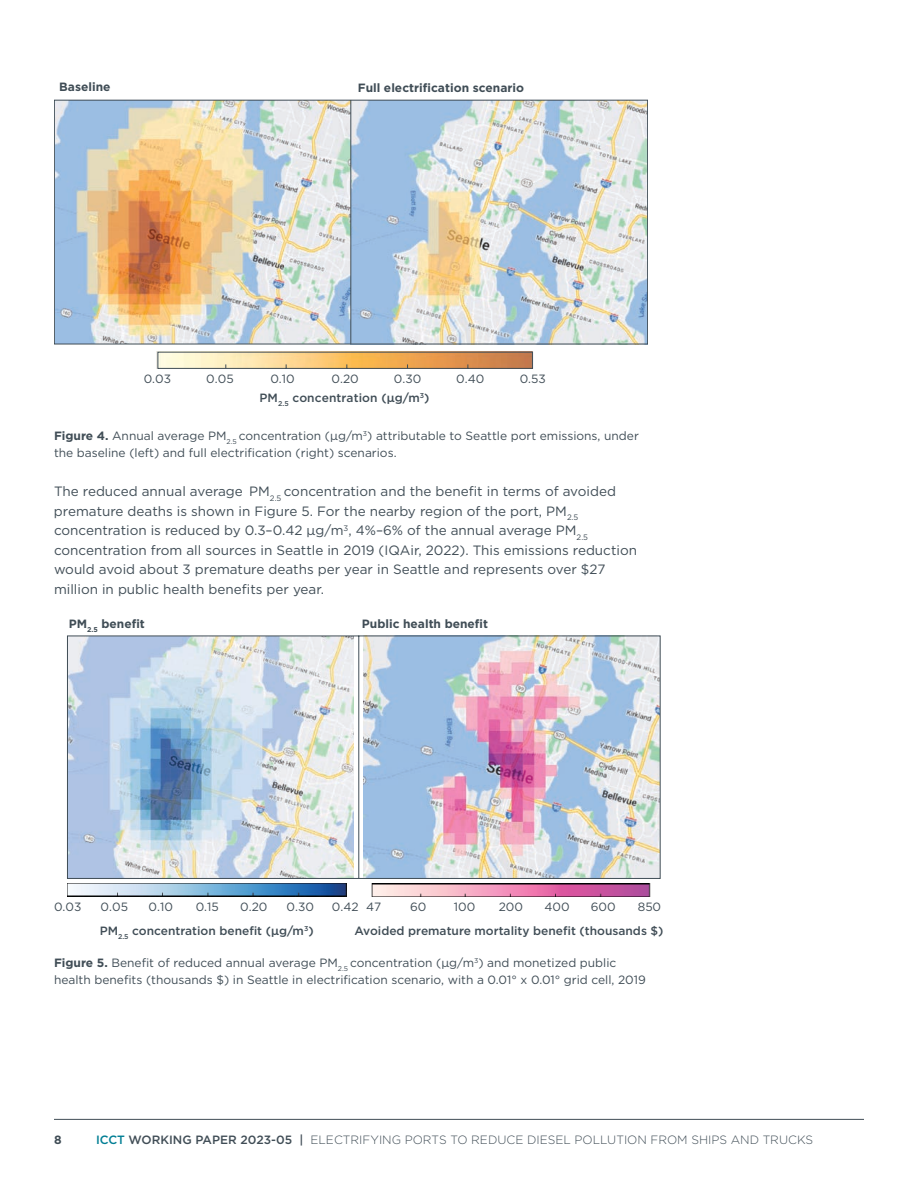
<style>
.page{position:relative;width:918px;height:1188px;background:#fff}
.page>*{position:absolute;margin:0;border:0;box-sizing:border-box;transform-origin:0 0}
.t1{font:13.5px/19.5px "Gotham";color:#404d56}
.t2{font:12px/16.5px "Gotham";color:#404d56}
.t3{font:500 12px "Gotham";color:#404d56}
.t4{font:300 12px "Gotham";color:#404d56}
.t5{font:700 12px "Gotham";color:#404d56}
.s1{font-weight:700}
.s2{font-weight:500;color:#007e94}
.s3{font-weight:500}
</style>
<div class="page">
<hr style="left:54px;top:1119px;width:810px;height:1px;background:#404d56">
<img style="left:56px;top:102px;width:590px;height:240px">
<div style="left:54px;top:100px;width:594px;height:244px;border:1px solid #404d56"></div>
<svg style="left:157px;top:351px;width:376px;height:18px;background:#dbb179"></svg>
<hr style="left:350px;top:100px;width:1px;height:244px;background:#404d56">
<img style="left:67px;top:635px;width:594px;height:244px">
<img style="left:371px;top:883px;width:279px;height:14px">
<img style="left:67px;top:883px;width:279px;height:13px">
<p class="t5" style="left:59px;top:79px;width:53px">Baseline</p>
<p class="t5" style="left:358px;top:80px;width:168px">Full electrification scenario</p>
<p class="t2" style="left:144px;top:371px;width:29px">0.03</p>
<p class="t2" style="left:206px;top:371px;width:29px">0.05</p>
<p class="t2" style="left:270px;top:371px;width:26px">0.10</p>
<p class="t2" style="left:331px;top:371px;width:29px">0.20</p>
<p class="t2" style="left:394px;top:371px;width:29px">0.30</p>
<p class="t2" style="left:456px;top:371px;width:30px">0.40</p>
<p class="t2" style="left:520px;top:371px;width:28px">0.53</p>
<p class="t3" style="left:259px;top:390px;width:171px">PM<sub>2.5</sub> concentration (μg/m<sup>3</sup>)</p>
<p class="t2" style="left:54px;top:427px;width:586px"><span class="s1">Figure 4.</span> Annual average PM<sub>2.5</sub> concentration (μg/m<sup>3</sup>) attributable to Seattle port emissions, under the baseline (left) and full electrification (right) scenarios.</p>
<p class="t1" style="left:54px;top:482px;width:585px">The reduced annual average PM<sub>2.5</sub> concentration and the benefit in terms of avoided premature deaths is shown in Figure 5. For the nearby region of the port, PM<sub>2.5 </sub>concentration is reduced by 0.3–0.42 μg/m<sup>3</sup>, 4%–6% of the annual average PM<sub>2.5 </sub>concentration from all sources in Seattle in 2019 (IQAir, 2022). This emissions reduction would avoid about 3 premature deaths per year in Seattle and represents over $27 million in public health benefits per year.</p>
<p class="t5" style="left:69px;top:616px;width:78px">PM<sub>2.5</sub> benefit</p>
<p class="t5" style="left:362px;top:616px;width:128px">Public health benefit</p>
<p class="t2" style="left:54px;top:899px;width:29px">0.03</p>
<p class="t2" style="left:101px;top:899px;width:29px">0.05</p>
<p class="t2" style="left:149px;top:899px;width:26px">0.10</p>
<p class="t2" style="left:196px;top:899px;width:25px">0.15</p>
<p class="t2" style="left:240px;top:899px;width:29px">0.20</p>
<p class="t2" style="left:287px;top:899px;width:29px">0.30</p>
<p class="t2" style="left:332px;top:899px;width:51px">0.42 47</p>
<p class="t2" style="left:410px;top:899px;width:18px">60</p>
<p class="t2" style="left:454px;top:899px;width:23px">100</p>
<p class="t2" style="left:591px;top:899px;width:26px">600</p>
<p class="t2" style="left:499px;top:899px;width:26px">200</p>
<p class="t2" style="left:544px;top:899px;width:27px">400</p>
<p class="t2" style="left:638px;top:899px;width:25px">850</p>
<p class="t3" style="left:100px;top:923px;width:215px">PM<sub>2.5</sub> concentration benefit (μg/m<sup>3</sup>)</p>
<p class="t3" style="left:355px;top:923px;width:310px">Avoided premature mortality benefit (thousands $)</p>
<p class="t2" style="left:54px;top:955px;width:593px"><span class="s1">Figure 5.</span> Benefit of reduced annual average PM<sub>2.5</sub> concentration (μg/m<sup>3</sup>) and monetized public health benefits (thousands $) in Seattle in electrification scenario, with a 0.01° x 0.01° grid cell, 2019</p>
<p class="t5" style="left:54px;top:1132px;width:9px">8</p>
<p class="t4" style="left:96px;top:1132px;width:719px"><span class="s2">ICCT</span> <span class="s3">WORKING PAPER 2023-05 |</span> ELECTRIFYING PORTS TO REDUCE DIESEL POLLUTION FROM SHIPS AND TRUCKS</p>
</div>
